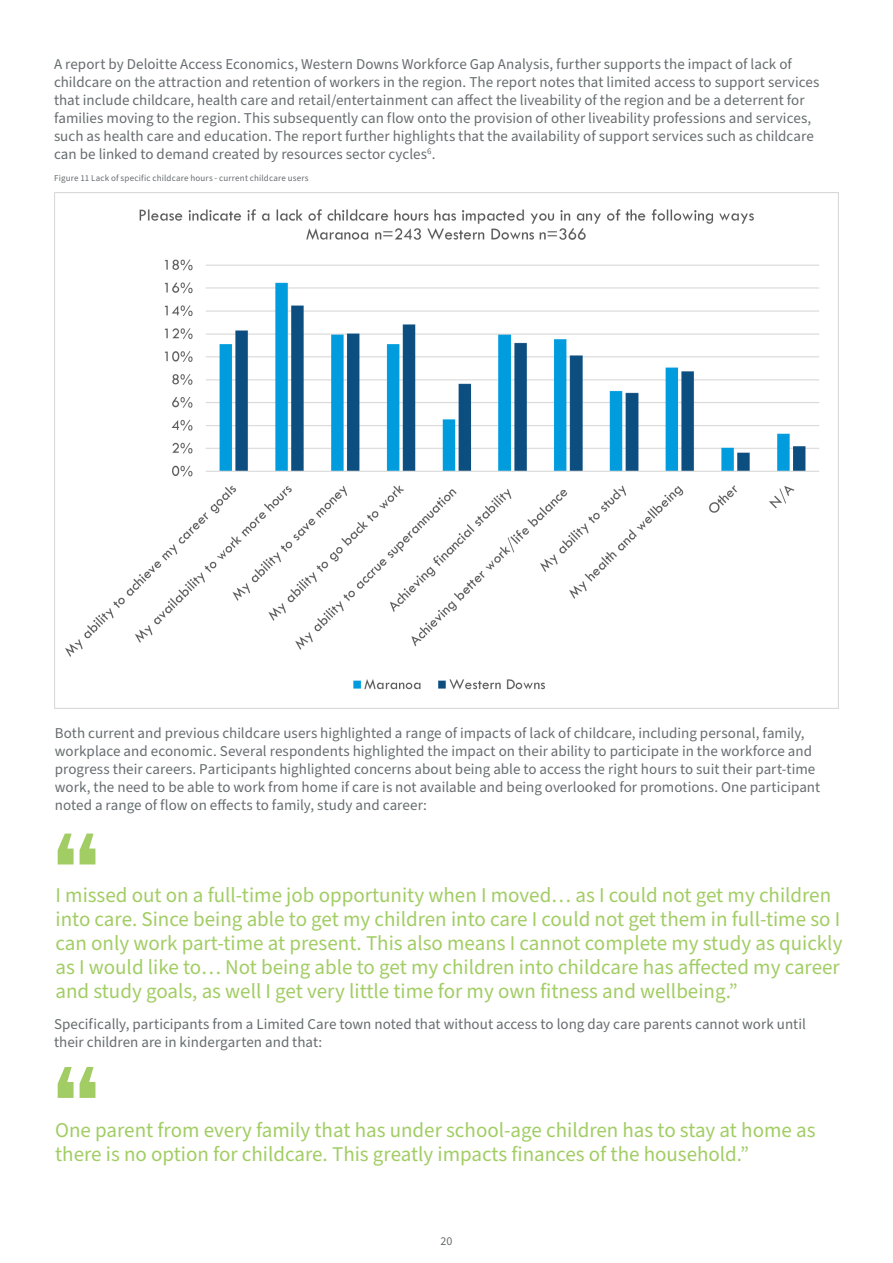
<style>
.page{position:relative;width:893px;height:1263px;background:#fff}
.page>*{position:absolute;margin:0;border:0;box-sizing:border-box;transform-origin:0 0}
.Quotation_311_Green{font:700 150px "Bebas Neue";color:#a2cd64}
.Header_57_Green{font:21px/24px "Source Sans Pro";color:#a2cd64}
.Content_8_Gray{font:15px/18px "Source Sans Pro";color:#666d6f}
.t1{font:12px "Source Sans Pro";color:#666c6f}
.Content_8_Gray-2{font:9px "Source Sans Pro";letter-spacing:.02em;color:#666d6f}
</style>
<div class="page">
<img style="left:54px;top:193px;width:785px;height:515px">
<p class="Content_8_Gray" style="left:54px;top:56px;width:767px">A report by Deloitte Access Economics, Western Downs Workforce Gap Analysis, further supports the impact of lack of childcare on the attraction and retention of workers in the region. The report notes that limited access to support services that include childcare, health care and retail/entertainment can affect the liveability of the region and be a deterrent for families moving to the region. This subsequently can flow onto the provision of other liveability professions and services, such as health care and education. The report further highlights that the availability of support services such as childcare can be linked to demand created by resources sector cycles<sup>6</sup>.</p>
<p class="Content_8_Gray-2" style="left:54px;top:172px;width:256px">Figure 11 Lack of specific childcare hours - current childcare users</p>
<p class="Content_8_Gray" style="left:55px;top:724px;width:767px">Both current and previous childcare users highlighted a range of impacts of lack of childcare, including personal, family, workplace and economic. Several respondents highlighted the impact on their ability to participate in the workforce and progress their careers. Participants highlighted concerns about being able to access the right hours to suit their part-time work, the need to be able to work from home if care is not available and being overlooked for promotions. One participant noted a range of flow on effects to family, study and career:</p>
<p class="Quotation_311_Green" style="left:52px;top:804px;width:51px">“</p>
<p class="Header_57_Green" style="left:56px;top:883px;width:788px">I missed out on a full-time job opportunity when I moved… as I could not get my children into care. Since being able to get my children into care I could not get them in full-time so I can only work part-time at present. This also means I cannot complete my study as quickly as I would like to… Not being able to get my children into childcare has affected my career and study goals, as well I get very little time for my own fitness and wellbeing.”</p>
<p class="Content_8_Gray" style="left:54px;top:1015px;width:753px">Specifically, participants from a Limited Care town noted that without access to long day care parents cannot work until their children are in kindergarten and that:</p>
<p class="Quotation_311_Green" style="left:52px;top:1038px;width:51px">“</p>
<p class="Header_57_Green" style="left:55px;top:1119px;width:762px">One parent from every family that has under school-age children has to stay at home as there is no option for childcare. This greatly impacts finances of the household.”</p>
<p class="t1" style="left:440px;top:1233px;width:13px">20</p>
</div>
